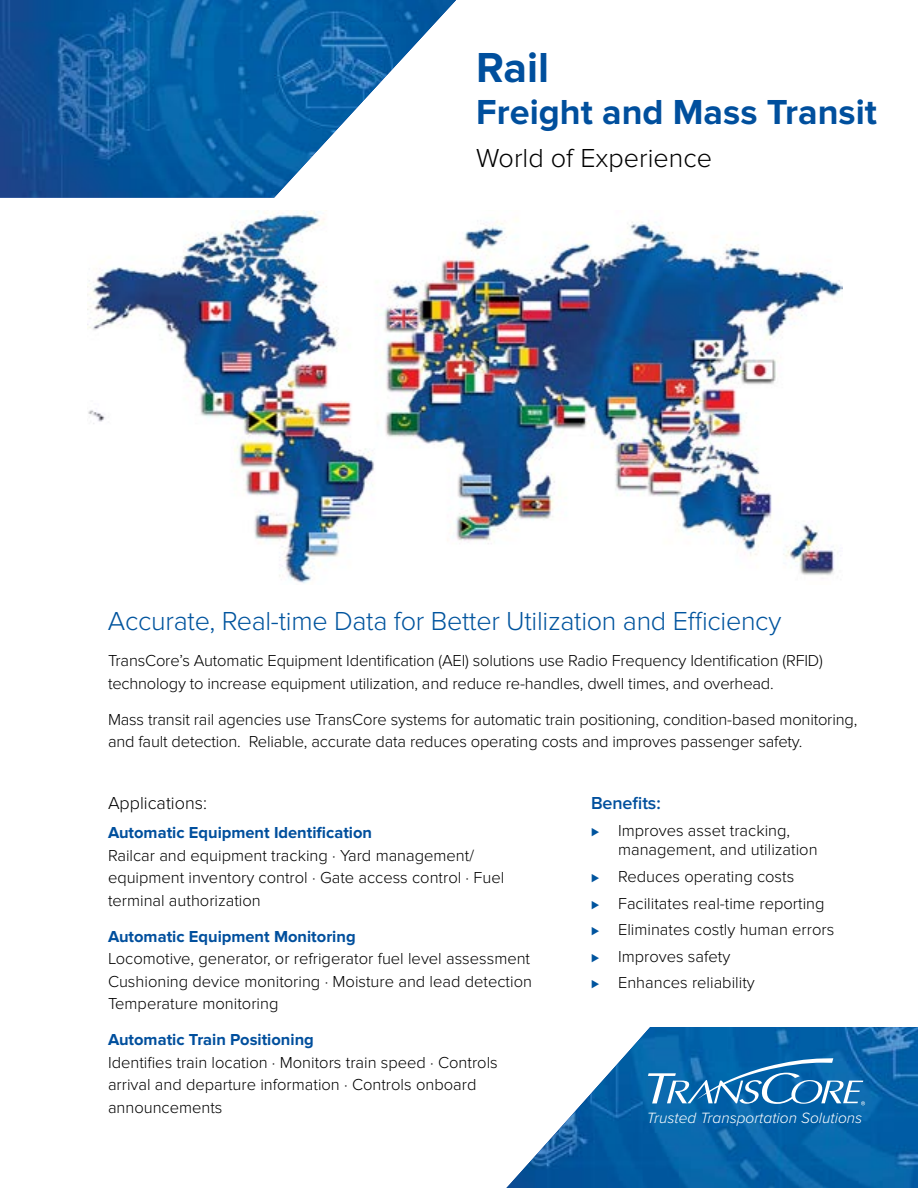
<style>
.page{position:relative;width:918px;height:1188px;background:#fff}
.page>*{position:absolute;margin:0;border:0;box-sizing:border-box;transform-origin:0 0}
.t1{font:700 43.5px "Proxima Nova";color:#004f9d}
.t2{font:700 36px "Proxima Nova";color:#004f9d}
.t3{font:300 27px "Proxima Nova";letter-spacing:-.01em;color:#00549e}
.t4{font:300 27px "Proxima Nova";color:#000}
.t5{font:300 18px "Proxima Nova";color:#000}
.t6{font:600 18px "Proxima Nova";letter-spacing:-.005em;color:#004f9d}
.t7{font:300 16.5px/22.5px "Proxima Nova";color:#000}
.t8{font:700 16.5px "Proxima Nova";color:#004f9d}
.t9{font:italic 300 15.45px "Proxima Nova";color:#fff}
.s1{font-size:13.5px;color:#00549e}
</style>
<div class="page">
<img style="left:506px;top:1027px;width:412px;height:161px">
<svg style="left:648px;top:1058px;width:217px;height:47px;background:#3582bb"></svg>
<img style="left:0;top:0;width:456px;height:198px">
<img style="left:87px;top:211px;width:756px;height:372px">
<h1 class="t1" style="left:476px;top:42px;width:74px">Rail</h1>
<h2 class="t2" style="left:476px;top:91px;width:402px">Freight and Mass Transit</h2>
<h3 class="t4" style="left:476px;top:143px;width:237px">World of Experience</h3>
<h3 class="t3" style="left:108px;top:606px;width:675px">Accurate, Real-time Data for Better Utilization and Efficiency</h3>
<p class="t7" style="left:108px;top:650px;width:716px">TransCore’s Automatic Equipment Identification (AEI) solutions use Radio Frequency Identification (RFID) technology to increase equipment utilization, and reduce re-handles, dwell times, and overhead.</p>
<p class="t7" style="left:108px;top:708px;width:751px">Mass transit rail agencies use TransCore systems for automatic train positioning, condition-based monitoring, and fault detection. Reliable, accurate data reduces operating costs and improves passenger safety.</p>
<p class="t5" style="left:108px;top:793px;width:101px">Applications:</p>
<p class="t8" style="left:108px;top:823px;width:266px">Automatic Equipment Identification</p>
<p class="t7" style="left:108px;top:844px;width:398px">Railcar and equipment tracking · Yard management/ equipment inventory control · Gate access control · Fuel terminal authorization</p>
<p class="t8" style="left:108px;top:927px;width:249px">Automatic Equipment Monitoring</p>
<p class="t7" style="left:108px;top:948px;width:426px;text-align:justify">Locomotive, generator, or refrigerator fuel level assessment Cushioning device monitoring · Moisture and lead detection Temperature monitoring</p>
<p class="t8" style="left:108px;top:1030px;width:207px">Automatic Train Positioning</p>
<p class="t7" style="left:108px;top:1051px;width:391px">Identifies train location · Monitors train speed · Controls arrival and departure information · Controls onboard announcements</p>
<p class="t6" style="left:591px;top:793px;width:71px">Benefits:</p>
<p class="t7" style="left:618px;top:820px;width:201px;line-height:19.8px;text-indent:-27px"><span class="s1">⊲</span> Improves asset tracking, management, and utilization</p>
<p class="t7" style="left:591px;top:863px;width:245px;line-height:26.5px"><span class="s1">⊲</span> Reduces operating costs<br><span class="s1">⊲</span> Facilitates real-time reporting <span class="s1">⊲</span> Eliminates costly human errors <span class="s1">⊲</span> Improves safety<br><span class="s1">⊲</span> Enhances reliability</p>
<p class="t9" style="left:647px;top:1110px;width:217px">Trusted Transportation Solutions</p>
</div>
